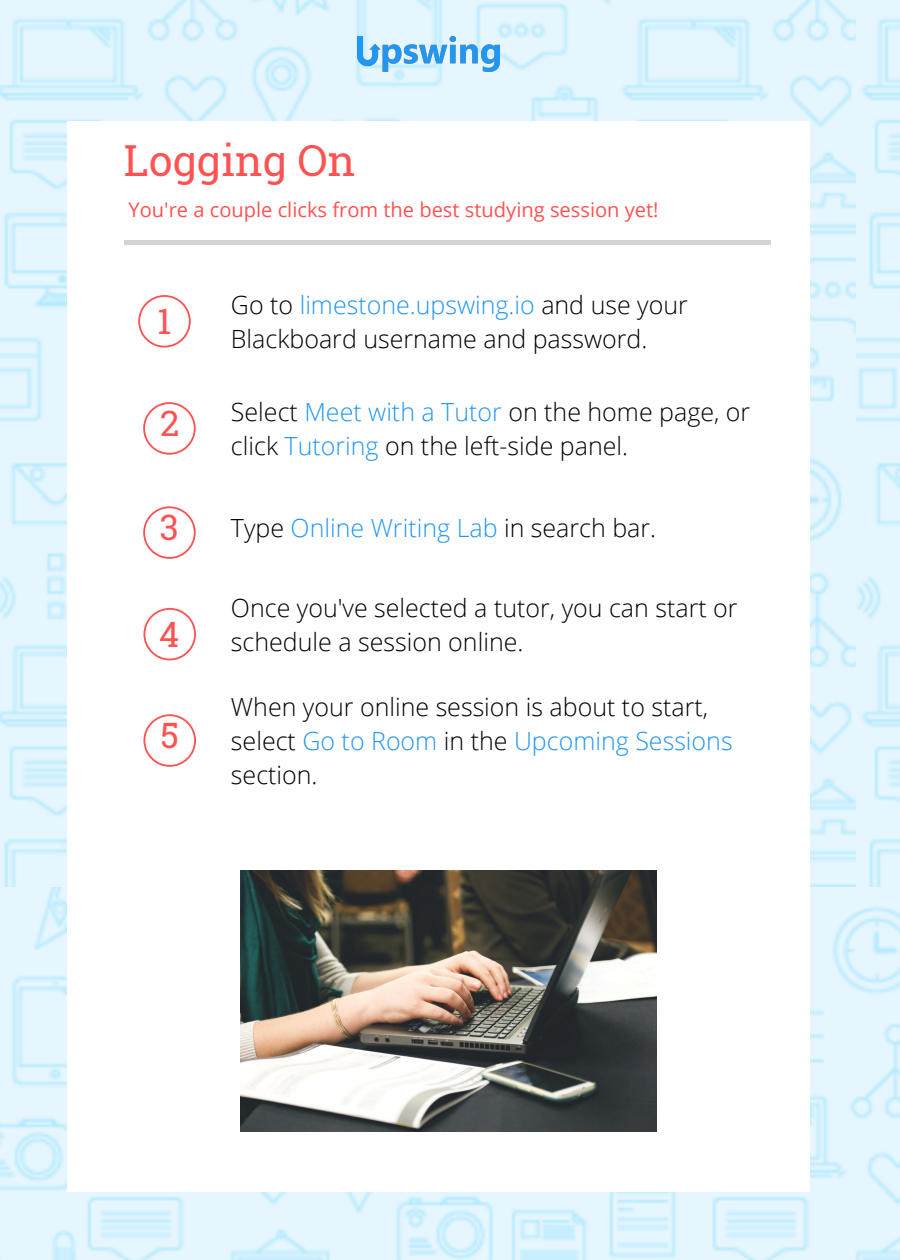
<style>
.page{position:relative;width:900px;height:1260px;background:#fff}
.page>*{position:absolute;margin:0;border:0;box-sizing:border-box;transform-origin:0 0}
.t1{font:42.75px "Roboto Slab";color:#ff5252}
.t2{font:35px "Roboto Slab";color:#ff5252}
.t3{font:300 25px/33.8px "Open Sans";color:#000}
.t4{font:20px "Open Sans";color:#ff5252}
.s1{color:#2196f3}
</style>
<div class="page">
<img style="left:0;top:887px;width:79px;height:372px">
<img style="left:79px;top:887px;width:821px;height:373px">
<img style="left:855px;top:0;width:45px;height:887px">
<img style="left:0;top:0;width:855px;height:887px">
<div style="left:67px;top:121px;width:743px;height:1071px;background:#fff"></div>
<div style="left:124px;top:240px;width:646px;height:5px;background:#d3d3d3"></div>
<img style="left:357px;top:36px;width:143px;height:36px">
<svg style="left:138px;top:295px;width:53px;height:53px"></svg>
<img style="left:240px;top:871px;width:416px;height:260px">
<svg style="left:143px;top:402px;width:53px;height:53px"></svg>
<svg style="left:143px;top:506px;width:53px;height:53px"></svg>
<svg style="left:143px;top:608px;width:53px;height:52px"></svg>
<svg style="left:143px;top:714px;width:53px;height:53px"></svg>
<h1 class="t1" style="left:124px;top:131px;width:233px">Logging On</h1>
<p class="t4" style="left:129px;top:196px;width:532px">You're a couple clicks from the best studying session yet!</p>
<h2 class="t2" style="left:157px;top:298px;width:16px">1</h2>
<h2 class="t2" style="left:160px;top:400px;width:21px">2</h2>
<h2 class="t2" style="left:160px;top:504px;width:20px">3</h2>
<h2 class="t2" style="left:159px;top:611px;width:22px">4</h2>
<h2 class="t2" style="left:160px;top:712px;width:20px">5</h2>
<p class="t3" style="left:231px;top:287px;width:458px">Go to <span class="s1">limestone.upswing.io</span> and use your<br>Blackboard username and password.</p>
<p class="t3" style="left:231px;top:394px;width:521px">Select <span class="s1">Meet with a Tutor</span> on the home page, or click <span class="s1">Tutoring</span> on the left-side panel.</p>
<p class="t3" style="left:231px;top:510px;width:427px">Type <span class="s1">Online Writing Lab</span> in search bar.</p>
<p class="t3" style="left:231px;top:591px;width:508px">Once you've selected a tutor, you can start or schedule a session online.</p>
<p class="t3" style="left:231px;top:690px;width:503px">When your online session is about to start, select <span class="s1">Go to Room</span> in the <span class="s1">Upcoming Sessions </span>section.</p>
</div>
